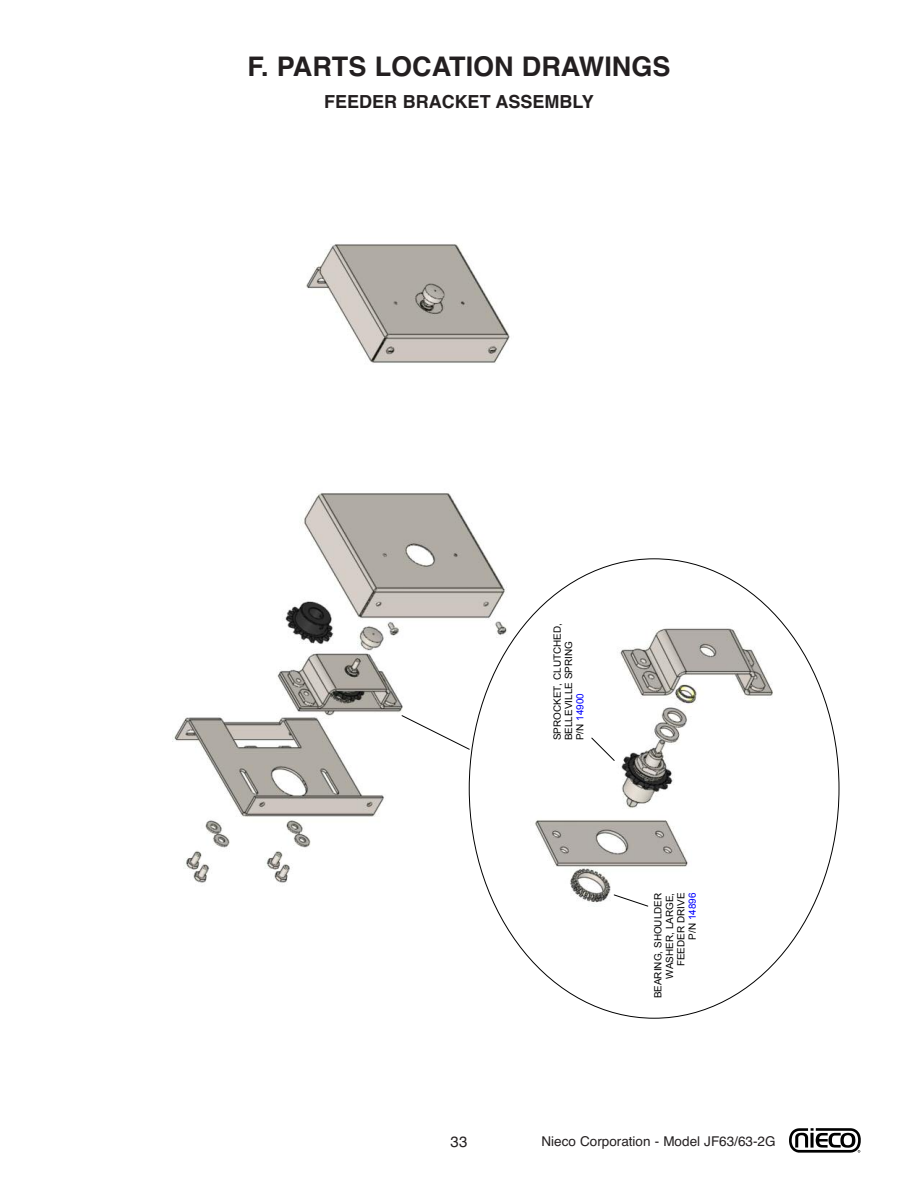
<style>
.page{position:relative;width:918px;height:1188px;background:#fff}
.page>*{position:absolute;margin:0;border:0;box-sizing:border-box;transform-origin:0 0}
.t1{font:700 27px "Helvetica";color:#231f20}
.t2{font:700 18px "Helvetica";color:#231f20}
.t3{font:15px "Helvetica";color:#231f20}
.t4{font:13.5px "Helvetica";color:#231f20}
.t5{font:9.9px/11.4px "Arial";color:#000;text-align:right}
.s1{color:#00f}
</style>
<div class="page">
<svg style="left:789px;top:1128px;width:72px;height:25px"></svg>
<img style="left:173px;top:493px;width:340px;height:398px">
<img style="left:306px;top:244px;width:204px;height:119px">
<img style="left:534px;top:628px;width:239px;height:275px">
<svg style="left:401px;top:714px;width:70px;height:37px"></svg>
<svg style="left:590px;top:737px;width:26px;height:25px"></svg>
<svg style="left:613px;top:894px;width:36px;height:13px"></svg>
<h1 class="t1" style="left:248px;top:51px;width:424px">F. PARTS LOCATION DRAWINGS</h1>
<h2 class="t2" style="left:324px;top:91px;width:271px">FEEDER BRACKET ASSEMBLY</h2>
<p class="t5" style="left:552px;top:740px;width:119px;text-align:left;rotate:-90deg">SPROCKET, CLUTCHED,<br>BELLEVILLE SPRING<br>P/N <span class="s1">14900</span></p>
<p class="t5" style="left:652px;top:998px;width:107px;rotate:-90deg">BEARING, SHOULDER<br>WASHER, LARGE,<br>FEEDER DRIVE<br>P/N <span class="s1">14896</span></p>
<h3 class="t3" style="left:451px;top:1133px;width:18px">33</h3>
<h3 class="t4" style="left:542px;top:1133px;width:236px">Nieco Corporation - Model JF63/63-2G</h3>
</div>
